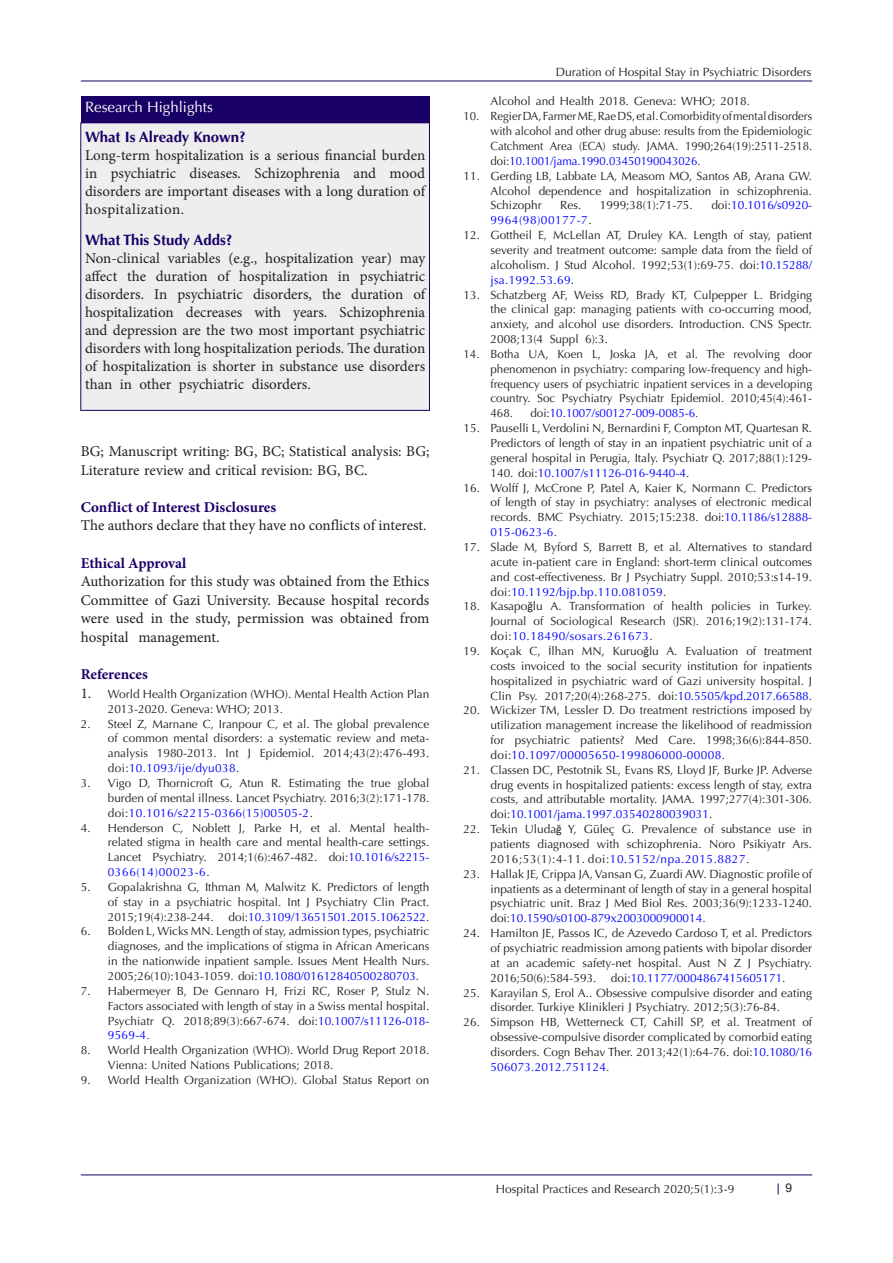
<style>
.page{position:relative;width:893px;height:1263px;background:#fff}
.page>*{position:absolute;margin:0;border:0;box-sizing:border-box;transform-origin:0 0}
.t1{font:15px/18px "Minion Pro";color:#231f20;text-align:justify}
.t2{font:700 15px "Minion Pro";color:#190066}
.t3{font:700 15px "Optima LT Std";color:#190066}
.t4{font:15px "Optima LT Std";color:#fff}
.t5{font:12px "Optima LT Std";color:#231f20}
.t6{font:12px "Arial";color:#231f20}
.t7{font:11.85px/14.9px "Optima LT Std";color:#231f20;text-align:justify}
.t8{font:11.85px/14.9px "Optima LT Std";color:#231f20;text-align:justify;scale:.96 1}
.t9{font:11.85px "Optima LT Std";color:#00f}
.t10{font:11.85px "Optima LT Std";letter-spacing:.045em;color:#00f}
.s1{font-family:"Minion Pro";font-size:15px}
.s2{color:#00f}
.s3{color:#231f20}
.s4{font-family:"Calibri"}
</style>
<div class="page">
<hr style="left:81px;top:81px;width:731px;height:1px;background:#190066">
<hr style="left:81px;top:1175px;width:731px;height:1px;background:#190066">
<div style="left:81px;top:123px;width:348px;height:287px;background:#eee"></div>
<div style="left:81px;top:97px;width:348px;height:26px;background:#190066"></div>
<p class="t4" style="left:85px;top:98px;width:129px">Research Highlights</p>
<p class="t3" style="left:85px;top:128px;width:162px">What Is Already Known?</p>
<p class="t1" style="left:85px;top:147px;width:342px">Long-term hospitalization is a serious financial burden in psychiatric diseases. Schizophrenia and mood disorders are important diseases with a long duration of hospitalization.</p>
<p class="t3" style="left:85px;top:231px;width:149px">What This Study Adds?</p>
<p class="t1" style="left:85px;top:249px;width:342px">Non-clinical variables (e.g., hospitalization year) may affect the duration of hospitalization in psychiatric disorders. In psychiatric disorders, the duration of hospitalization decreases with years. Schizophrenia and depression are the two most important psychiatric disorders with long hospitalization periods. The duration of hospitalization is shorter in substance use disorders than in other psychiatric disorders.</p>
<p class="t1" style="left:81px;top:442px;width:350px;line-height:18.6px">BG; Manuscript writing: BG, BC; Statistical analysis: BG;<br>Literature review and critical revision: BG, BC.</p>
<p class="t2" style="left:81px;top:496px;width:197px">Conflict of Interest Disclosures</p>
<p class="t1" style="left:81px;top:517px;width:347px">The authors declare that they have no conflicts of interest.</p>
<p class="t2" style="left:81px;top:552px;width:107px">Ethical Approval</p>
<p class="t1" style="left:81px;top:572px;width:350px;line-height:18.6px">Authorization for this study was obtained from the Ethics Committee of Gazi University. Because hospital records were used in the study, permission was obtained from hospital management.</p>
<p class="t2" style="left:81px;top:664px;width:69px">References</p>
<p class="t7" style="left:108px;top:686px;width:323px;text-indent:-27px"><span class="s1">1.</span> World Health Organization (WHO). Mental Health Action Plan<br>2013-2020. Geneva: WHO; 2013.</p>
<p class="t7" style="left:108px;top:716px;width:323px;text-indent:-27px">2. Steel Z, Marnane C, Iranpour C, et al. The global prevalence of common mental disorders: a systematic review and meta&shy;analysis 1980-2013. Int J Epidemiol. 2014;43(2):476-493. doi:<span class="s2">10.1093/ije/dyu038</span>.</p>
<p class="t7" style="left:108px;top:776px;width:323px;text-indent:-27px">3. Vigo D, Thornicroft G, Atun R. Estimating the true global burden of mental illness. Lancet Psychiatry. 2016;3(2):171-178. doi:<span class="s2">10.1016/s2215-0366(15)00505-2</span>.</p>
<p class="t7" style="left:108px;top:820px;width:323px;text-indent:-27px">4. Henderson C, Noblett J, Parke H, et al. Mental health&shy;related stigma in health care and mental health-care settings.<br>Lancet Psychiatry. 2014;1(6):467-482. doi:<span class="s2">10.1016/s2215- 0366(14)00023-6</span>.</p>
<p class="t7" style="left:108px;top:880px;width:323px;text-indent:-27px">5. Gopalakrishna G, Ithman M, Malwitz K. Predictors of length of stay in a psychiatric hospital. Int J Psychiatry Clin Pract.<br>2015;19(4):238-244. doi:<span class="s2">10.3109/13651501.2015.1062522</span>.</p>
<p class="t7" style="left:108px;top:924px;width:323px;text-indent:-27px">6. Bolden L, Wicks MN. Length of stay, admission types, psychiatric diagnoses, and the implications of stigma in African Americans in the nationwide inpatient sample. Issues Ment Health Nurs.<br>2005;26(10):1043-1059. doi:<span class="s2">10.1080/01612840500280703</span>.</p>
<p class="t7" style="left:108px;top:983px;width:323px;text-indent:-27px">7. Habermeyer B, De Gennaro H, Frizi RC, Roser P, Stulz N.<br>Factors associated with length of stay in a Swiss mental hospital.<br>Psychiatr Q. 2018;89(3):667-674. doi:<span class="s2">10.1007/s11126-018- 9569-4</span>.</p>
<p class="t7" style="left:108px;top:1043px;width:323px;text-indent:-27px">8. World Health Organization (WHO). World Drug Report 2018.<br>Vienna: United Nations Publications; 2018.</p>
<p class="t7" style="left:81px;top:1073px;width:350px">9. World Health Organization (WHO). Global Status Report on</p>
<p class="t5" style="left:556px;top:64px;width:257px">Duration of Hospital Stay in Psychiatric Disorders</p>
<p class="t7" style="left:490px;top:94px;width:261px">Alcohol and Health 2018. Geneva: WHO; 2018.</p>
<p class="t8" style="left:490px;top:109px;width:337px;text-indent:-27px">10. Regier DA, Farmer ME, Rae DS, et al. Comorbidity of mental disorders with alcohol and other drug abuse: results from the Epidemiologic Catchment Area (ECA) study. JAMA. 1990;264(19):2511-2518. doi:<span class="s2">10.1001/jama.1990.03450190043026</span>.</p>
<p class="t7" style="left:490px;top:168px;width:323px;text-indent:-27px">11. Gerding LB, Labbate LA, Measom MO, Santos AB, Arana GW.<br>Alcohol dependence and hospitalization in schizophrenia.<br>Schizophr</p>
<p class="t7" style="left:560px;top:198px;width:23px">Res.</p>
<p class="t7" style="left:600px;top:198px;width:94px">1999;38(1):71-75.</p>
<p class="t9" style="left:711px;top:198px;width:102px"><span class="s3">doi:</span>10.1016/s0920-</p>
<p class="t10" style="left:490px;top:213px;width:103px">9964(98)00177-7<span class="s3">.</span></p>
<p class="t7" style="left:490px;top:228px;width:323px;text-indent:-27px">12. Gottheil E, McLellan AT, Druley KA. Length of stay, patient severity and treatment outcome: sample data from the field of alcoholism. J Stud Alcohol. 1992;53(1):69-75. doi:<span class="s2">10.15288/ jsa.1992.53.69</span>.</p>
<p class="t7" style="left:490px;top:287px;width:323px;text-indent:-27px">13. Schatzberg AF, Weiss RD, Brady KT, Culpepper L. Bridging the clinical gap: managing patients with co-occurring mood, anxiety, and alcohol use disorders. Introduction. CNS Spectr.<br>2008;13(4 Suppl 6):3.</p>
<p class="t7" style="left:490px;top:347px;width:323px;text-indent:-27px">14. Botha UA, Koen L, Joska JA, et al. The revolving door phenomenon in psychiatry: comparing low-frequency and high&shy;frequency users of psychiatric inpatient services in a developing country. Soc Psychiatry Psychiatr Epidemiol. 2010;45(4):461- 468.</p>
<p class="t9" style="left:530px;top:406px;width:169px"><span class="s3">doi:</span>10.1007/s00127-009-0085-6<span class="s3">.</span></p>
<p class="t7" style="left:490px;top:421px;width:323px;text-indent:-27px">15. Pauselli L, Verdolini N, Bernardini F, Compton MT, Quartesan R.<br>Predictors of length of stay in an inpatient psychiatric unit of a general hospital in Perugia, Italy. Psychiatr Q. 2017;88(1):129- 140. doi:<span class="s2">10.1007/s11126-016-9440-4</span>.</p>
<p class="t7" style="left:490px;top:480px;width:323px;text-indent:-27px">16. Wolff J, McCrone P, Patel A, Kaier K, Normann C. Predictors of length of stay in psychiatry: analyses of electronic medical records. BMC Psychiatry. 2015;15:238. doi:<span class="s2">10.1186/s12888- 015-0623-6</span>.</p>
<p class="t7" style="left:490px;top:540px;width:323px;text-indent:-27px">17. Slade M, Byford S, Barrett B, et al. Alternatives to standard acute in-patient care in England: short-term clinical outcomes and cost-effectiveness. Br J Psychiatry Suppl. 2010;53:s14-19. doi:<span class="s2">10.1192/bjp.bp.110.081059</span>.</p>
<p class="t7" style="left:490px;top:599px;width:323px;text-indent:-27px">18. Kasapo<span class="s4">ğ</span>lu A. Transformation of health policies in Turkey.<br>Journal of Sociological Research (JSR). 2016;19(2):131-174. doi:<span class="s2">10.18490/sosars.261673</span>.</p>
<p class="t7" style="left:490px;top:644px;width:323px;text-indent:-27px">19. Koçak C, <span class="s4">İ</span>lhan MN, Kuruo<span class="s4">ğ</span>lu A. Evaluation of treatment costs invoiced to the social security institution for inpatients hospitalized in psychiatric ward of Gazi university hospital. J Clin Psy. 2017;20(4):268-275. doi:<span class="s2">10.5505/kpd.2017.66588</span>.</p>
<p class="t7" style="left:490px;top:703px;width:323px;text-indent:-27px">20. Wickizer TM, Lessler D. Do treatment restrictions imposed by utilization management increase the likelihood of readmission for psychiatric patients? Med Care. 1998;36(6):844-850. doi:<span class="s2">10.1097/00005650-199806000-00008</span>.</p>
<p class="t7" style="left:490px;top:762px;width:323px;text-indent:-27px">21. Classen DC, Pestotnik SL, Evans RS, Lloyd JF, Burke JP. Adverse drug events in hospitalized patients: excess length of stay, extra costs, and attributable mortality. JAMA. 1997;277(4):301-306. doi:<span class="s2">10.1001/jama.1997.03540280039031</span>.</p>
<p class="t7" style="left:490px;top:822px;width:323px;text-indent:-27px">22. Tekin Uluda<span class="s4">ğ</span> Y, Güleç G. Prevalence of substance use in patients diagnosed with schizophrenia. Noro Psikiyatr Ars.<br>2016;53(1):4-11. doi:<span class="s2">10.5152/npa.2015.8827</span>.</p>
<p class="t7" style="left:490px;top:866px;width:323px;text-indent:-27px">23. Hallak JE, Crippa JA, Vansan G, Zuardi AW. Diagnostic profile of inpatients as a determinant of length of stay in a general hospital psychiatric unit. Braz J Med Biol Res. 2003;36(9):1233-1240. doi:<span class="s2">10.1590/s0100-879x2003000900014</span>.</p>
<p class="t7" style="left:490px;top:926px;width:323px;text-indent:-27px">24. Hamilton JE, Passos IC, de Azevedo Cardoso T, et al. Predictors of psychiatric readmission among patients with bipolar disorder at an academic safety-net hospital. Aust N Z J Psychiatry.<br>2016;50(6):584-593. doi:<span class="s2">10.1177/0004867415605171</span>.</p>
<p class="t7" style="left:463px;top:985px;width:350px;text-align:center">25. Karayilan S, Erol A.. Obsessive compulsive disorder and eating disorder. Turkiye Klinikleri J Psychiatry. 2012;5(3):76-84.</p>
<p class="t7" style="left:490px;top:1015px;width:323px;text-indent:-27px">26. Simpson HB, Wetterneck CT, Cahill SP, et al. Treatment of obsessive-compulsive disorder complicated by comorbid eating disorders. Cogn Behav Ther. 2013;42(1):64-76. doi:<span class="s2">10.1080/16<br>506073.2012.751124</span>.</p>
<p class="t5" style="left:496px;top:1182px;width:240px">Hospital Practices and Research 2020;5(1):3-9</p>
<p class="t6" style="left:785px;top:1180px;width:8px">9</p>
</div>
